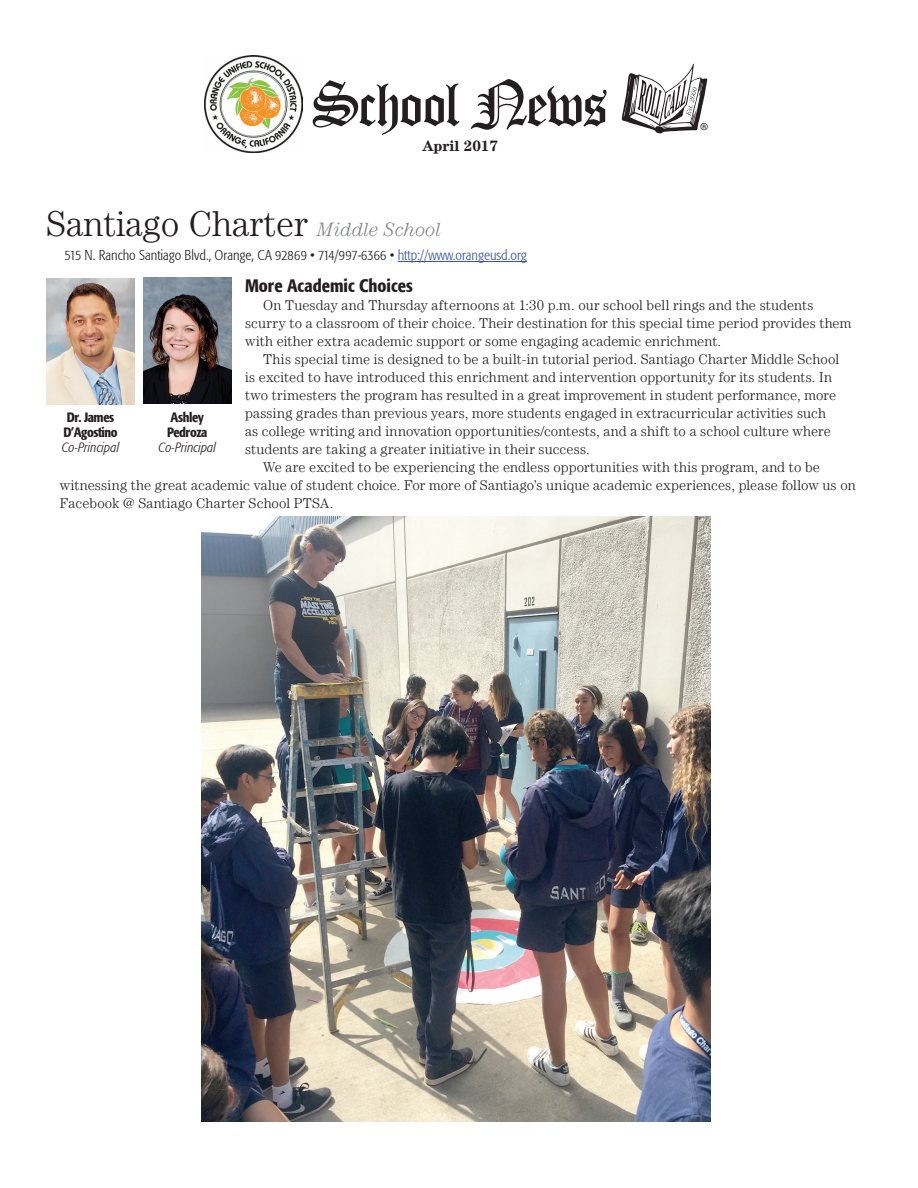
<style>
.page{position:relative;width:918px;height:1188px;background:#fff}
.page>*{position:absolute;margin:0;border:0;box-sizing:border-box;transform-origin:0 0}
.t1{font:300 36px "Century LT";color:#231f20}
.t2{font:500 condensed 18px "Formata";color:#231f20}
.t3{font:16.05px "Myriad";color:#231f20}
.t4{font:700 15px "Century LT";color:#231f20}
.t5{font:300 14.25px/18px "Century LT";letter-spacing:.01em;color:#231f20}
.t6{font:300 condensed 14.25px "Formata";color:#231f20}
.t7{font:500 condensed 13.5px/15px "Formata";letter-spacing:-.03em;color:#231f20}
.t8{font:italic 300 condensed 13.5px "Formata";letter-spacing:.005em;color:#231f20}
.s1{font-style:italic;font-size:19.5px;color:#808285}
.s2{color:#3853a3}
</style>
<div class="page">
<svg style="left:313px;top:80px;width:146px;height:55px"></svg>
<svg style="left:471px;top:79px;width:136px;height:51px"></svg>
<svg style="left:622px;top:64px;width:85px;height:69px"></svg>
<img style="left:205px;top:55px;width:98px;height:98px">
<hr style="left:398px;top:261px;width:129px;height:1px;background:#3853a3">
<img style="left:46px;top:278px;width:89px;height:126px">
<img style="left:201px;top:516px;width:510px;height:605px">
<img style="left:143px;top:278px;width:89px;height:126px">
<p class="t4" style="left:423px;top:137px;width:77px">April 2017</p>
<p class="t3" style="left:700px;top:121px;width:10px">®</p>
<h1 class="t1" style="left:46px;top:203px;width:396px">Santiago Charter <span class="s1">Middle School</span></h1>
<p class="t6" style="left:64px;top:247px;width:464px">515 N. Rancho Santiago Blvd., Orange, CA 92869 • 714/997-6366 • <span class="s2">http://www.orangeusd.org</span></p>
<p class="t2" style="left:245px;top:275px;width:169px">More Academic Choices</p>
<p class="t5" style="left:245px;top:296px;width:608px;text-indent:18px">On Tuesday and Thursday afternoons at 1:30 p.m. our school bell rings and the students scurry to a classroom of their choice. Their destination for this special time period provides them with either extra academic support or some engaging academic enrichment.</p>
<p class="t5" style="left:245px;top:350px;width:595px;text-indent:18px">This special time is designed to be a built-in tutorial period. Santiago Charter Middle School is excited to have introduced this enrichment and intervention opportunity for its students. In two trimesters the program has resulted in a great improvement in student performance, more passing grades than previous years, more students engaged in extracurricular activities such as college writing and innovation opportunities/contests, and a shift to a school culture where students are taking a greater initiative in their success.</p>
<p class="t5" style="left:60px;top:458px;width:797px;text-indent:203px">We are excited to be experiencing the endless opportunities with this program, and to be witnessing the great academic value of student choice. For more of Santiago’s unique academic experiences, please follow us on<br>Facebook @ Santiago Charter School PTSA.</p>
<p class="t7" style="left:167px;top:409px;width:42px">Ashley<br>Pedroza</p>
<p class="t8" style="left:159px;top:439px;width:59px">Co-Principal</p>
<p class="t7" style="left:63px;top:410px;width:56px">Dr. James<br>D’Agostino</p>
<p class="t8" style="left:62px;top:440px;width:59px">Co-Principal</p>
</div>
